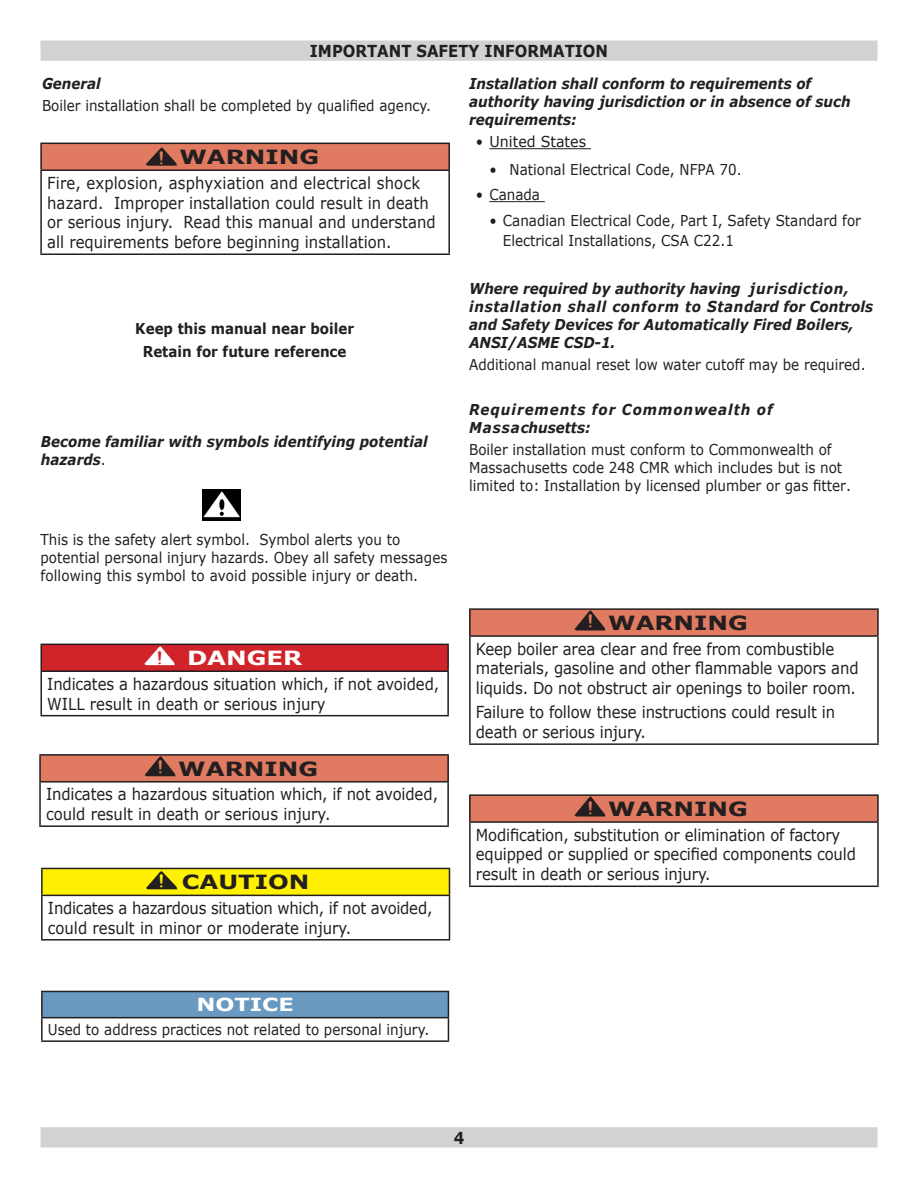
<style>
.page{position:relative;width:918px;height:1188px;background:#fff}
.page>*{position:absolute;margin:0;border:0;box-sizing:border-box;transform-origin:0 0}
.Body_text{font:700 21px "Courier New";color:#e07a60;scale:.9 1}
.t1{font:700 21px "Courier New";color:#fff101;scale:.9 1}
.Body_text-2{font:700 21px "Courier New";color:#d1232a;scale:.9 1}
.t2{font:700 19.5px "Verdana";color:#231f20;scale:1.25 1}
.t3{font:700 19.5px "Verdana";color:#fff;scale:1.25 1}
.t4{font:700 18px "Verdana";color:#fff;scale:1.25 1}
.WARNING_MESSAGES{font:16.5px/19.8px "Verdana";letter-spacing:-.01em;color:#231f20;scale:.9 1}
.New_Section_for_TOC{font:700 16.5px "Verdana";color:#231f20;scale:.9 1}
.t5{font:15px/18px "Verdana";color:#231f20;scale:.9 1}
.t6{font:italic 700 15px/18px "Verdana";color:#231f20;scale:.9 1}
.t7{font:700 15px "Verdana";color:#231f20;scale:.9 1}
.t8{font:italic 700 15px/18px "Verdana";letter-spacing:.07em;color:#231f20;scale:.9 1}
.s1{font-weight:400;font-style:normal}
</style>
<div class="page">
<div style="left:41px;top:1128px;width:836px;height:19px;background:#d1d2d4"></div>
<div style="left:40px;top:1127px;width:838px;height:21px;border:2px solid #d1d2d4"></div>
<div style="left:41px;top:41px;width:836px;height:19px;background:#d1d2d4"></div>
<div style="left:40px;top:40px;width:838px;height:21px;border:2px solid #d1d2d4"></div>
<img style="left:202px;top:490px;width:38px;height:30px">
<div style="left:42px;top:991px;width:406px;height:27px;background:#6999c0"></div>
<hr style="left:41px;top:991px;width:408px;height:1px;background:#231f20">
<hr style="left:41px;top:992px;width:2px;height:25px;background:#231f20">
<hr style="left:41px;top:1017px;width:408px;height:1px;background:#231f20">
<hr style="left:41px;top:1018px;width:2px;height:22px;background:#231f20">
<svg style="left:448px;top:992px;width:1px;height:48px"></svg>
<hr style="left:41px;top:1040px;width:408px;height:2px;background:#231f20">
<div style="left:42px;top:868px;width:407px;height:27px;background:#fff101"></div>
<hr style="left:41px;top:868px;width:409px;height:1px;background:#231f20">
<hr style="left:41px;top:869px;width:2px;height:26px;background:#231f20">
<svg style="left:449px;top:869px;width:1px;height:26px"></svg>
<hr style="left:41px;top:895px;width:409px;height:1px;background:#231f20">
<hr style="left:41px;top:896px;width:2px;height:43px;background:#231f20">
<hr style="left:449px;top:896px;width:1px;height:43px;background:#231f20">
<hr style="left:41px;top:939px;width:409px;height:2px;background:#231f20">
<svg style="left:144px;top:867px;width:34px;height:28px"></svg>
<div style="left:40px;top:755px;width:408px;height:27px;background:#e07a60"></div>
<hr style="left:39px;top:754px;width:410px;height:2px;background:#231f20">
<hr style="left:39px;top:756px;width:2px;height:25px;background:#231f20">
<hr style="left:447px;top:756px;width:2px;height:25px;background:#231f20">
<hr style="left:39px;top:781px;width:410px;height:2px;background:#231f20">
<hr style="left:39px;top:783px;width:2px;height:42px;background:#231f20">
<hr style="left:447px;top:783px;width:2px;height:42px;background:#231f20">
<hr style="left:39px;top:825px;width:410px;height:2px;background:#231f20">
<svg style="left:143px;top:754px;width:34px;height:29px"></svg>
<div style="left:41px;top:644px;width:407px;height:27px;background:#d1232a"></div>
<hr style="left:40px;top:644px;width:409px;height:1px;background:#231f20">
<hr style="left:40px;top:645px;width:2px;height:25px;background:#231f20">
<hr style="left:447px;top:645px;width:2px;height:25px;background:#231f20">
<hr style="left:40px;top:670px;width:409px;height:2px;background:#231f20">
<hr style="left:40px;top:672px;width:2px;height:43px;background:#231f20">
<hr style="left:447px;top:672px;width:2px;height:43px;background:#231f20">
<hr style="left:40px;top:715px;width:409px;height:1px;background:#231f20">
<svg style="left:142px;top:645px;width:34px;height:26px"></svg>
<div style="left:41px;top:143px;width:408px;height:27px;background:#e07a60"></div>
<hr style="left:40px;top:143px;width:410px;height:1px;background:#231f20">
<hr style="left:40px;top:144px;width:2px;height:25px;background:#231f20">
<hr style="left:448px;top:144px;width:2px;height:25px;background:#231f20">
<hr style="left:40px;top:169px;width:410px;height:2px;background:#231f20">
<hr style="left:40px;top:171px;width:2px;height:82px;background:#231f20">
<hr style="left:448px;top:171px;width:2px;height:82px;background:#231f20">
<hr style="left:40px;top:253px;width:410px;height:2px;background:#231f20">
<svg style="left:144px;top:147px;width:34px;height:23px"></svg>
<div style="left:470px;top:609px;width:408px;height:27px;background:#e07a60"></div>
<hr style="left:469px;top:608px;width:410px;height:2px;background:#231f20">
<hr style="left:469px;top:610px;width:2px;height:25px;background:#231f20">
<hr style="left:877px;top:610px;width:2px;height:25px;background:#231f20">
<hr style="left:469px;top:635px;width:410px;height:2px;background:#231f20">
<hr style="left:469px;top:637px;width:2px;height:106px;background:#231f20">
<hr style="left:877px;top:637px;width:2px;height:106px;background:#231f20">
<hr style="left:469px;top:743px;width:410px;height:2px;background:#231f20">
<svg style="left:573px;top:608px;width:33px;height:29px"></svg>
<hr style="left:489px;top:148px;width:102px;height:1px;background:#231f20">
<hr style="left:489px;top:201px;width:56px;height:1px;background:#231f20">
<div style="left:470px;top:795px;width:408px;height:27px;background:#e07a60"></div>
<hr style="left:469px;top:794px;width:410px;height:2px;background:#231f20">
<hr style="left:469px;top:796px;width:2px;height:25px;background:#231f20">
<hr style="left:877px;top:796px;width:2px;height:25px;background:#231f20">
<hr style="left:469px;top:821px;width:410px;height:2px;background:#231f20">
<hr style="left:469px;top:823px;width:2px;height:63px;background:#231f20">
<hr style="left:877px;top:823px;width:2px;height:63px;background:#231f20">
<hr style="left:469px;top:886px;width:410px;height:1px;background:#231f20">
<svg style="left:573px;top:794px;width:33px;height:29px"></svg>
<p class="New_Section_for_TOC" style="left:310px;top:39px;width:333px">IMPORTANT SAFETY INFORMATION</p>
<p class="t6" style="left:42px;top:74px;width:67px">General</p>
<p class="t5" style="left:42px;top:97px;width:434px">Boiler installation shall be completed by qualified agency.</p>
<p class="t2" style="left:179px;top:143px;width:113px">WARNING</p>
<p class="WARNING_MESSAGES" style="left:47px;top:173px;width:433px">Fire, explosion, asphyxiation and electrical shock hazard. Improper installation could result in death or serious injury. Read this manual and understand all requirements before beginning installation.</p>
<p class="Body_text" style="left:156px;top:145px;width:14px">!</p>
<p class="t7" style="left:135px;top:318px;width:245px">Keep this manual near boiler</p>
<p class="t7" style="left:143px;top:340px;width:228px">Retain for future reference</p>
<p class="t6" style="left:41px;top:432px;width:431px">Become familiar with symbols identifying potential hazards<span class="s1">.</span></p>
<p class="t5" style="left:40px;top:531px;width:454px">This is the safety alert symbol. Symbol alerts you to potential personal injury hazards. Obey all safety messages following this symbol to avoid possible injury or death.</p>
<p class="Body_text-2" style="left:154px;top:645px;width:14px">!</p>
<p class="t3" style="left:187px;top:644px;width:94px">DANGER</p>
<p class="WARNING_MESSAGES" style="left:47px;top:674px;width:437px">Indicates a hazardous situation which, if not avoided,<br>WILL result in death or serious injury</p>
<p class="Body_text" style="left:155px;top:754px;width:14px">!</p>
<p class="t2" style="left:178px;top:755px;width:113px">WARNING</p>
<p class="WARNING_MESSAGES" style="left:46px;top:784px;width:437px">Indicates a hazardous situation which, if not avoided, could result in death or serious injury.</p>
<p class="t1" style="left:156px;top:868px;width:14px">!</p>
<p class="t2" style="left:182px;top:868px;width:104px">CAUTION</p>
<p class="WARNING_MESSAGES" style="left:48px;top:898px;width:429px">Indicates a hazardous situation which, if not avoided, could result in minor or moderate injury.</p>
<p class="t6" style="left:469px;top:74px;width:425px">Installation shall conform to requirements of authority having jurisdiction or in absence of such requirements:</p>
<p class="t5" style="left:476px;top:133px;width:124px">• United States</p>
<p class="t5" style="left:489px;top:160px;width:282px">• National Electrical Code, NFPA 70.</p>
<p class="t5" style="left:476px;top:186px;width:73px">• Canada</p>
<p class="t5" style="left:503px;top:210px;width:399px;line-height:19.8px;text-indent:-14px">• Canadian Electrical Code, Part I, Safety Standard for<br>Electrical Installations, CSA C22.1</p>
<p class="t6" style="left:469px;top:279px;width:450px">Where required by authority having jurisdiction, installation shall conform to Standard for Controls and Safety Devices for Automatically Fired Boilers, ANSI/ASME CSD-1.</p>
<p class="t5" style="left:469px;top:355px;width:442px">Additional manual reset low water cutoff may be required.</p>
<p class="t8" style="left:469px;top:400px;width:339px">Requirements for Commonwealth of<br>Massachusetts:</p>
<p class="t5" style="left:469px;top:440px;width:426px">Boiler installation must conform to Commonwealth of<br>Massachusetts code 248 CMR which includes but is not limited to: Installation by licensed plumber or gas fitter.</p>
<p class="Body_text" style="left:585px;top:608px;width:14px">!</p>
<p class="t2" style="left:608px;top:609px;width:113px">WARNING</p>
<p class="WARNING_MESSAGES" style="left:476px;top:639px;width:427px">Keep boiler area clear and free from combustible materials, gasoline and other flammable vapors and liquids. Do not obstruct air openings to boiler room.</p>
<p class="WARNING_MESSAGES" style="left:476px;top:702px;width:401px">Failure to follow these instructions could result in death or serious injury.</p>
<p class="Body_text" style="left:585px;top:794px;width:14px">!</p>
<p class="t2" style="left:608px;top:795px;width:113px">WARNING</p>
<p class="WARNING_MESSAGES" style="left:476px;top:825px;width:424px">Modification, substitution or elimination of factory equipped or supplied or specified components could result in death or serious injury.</p>
<p class="t4" style="left:196px;top:992px;width:79px">NOTICE</p>
<p class="t5" style="left:48px;top:1021px;width:425px">Used to address practices not related to personal injury.</p>
<p class="New_Section_for_TOC" style="left:454px;top:1126px;width:13px">4</p>
</div>
